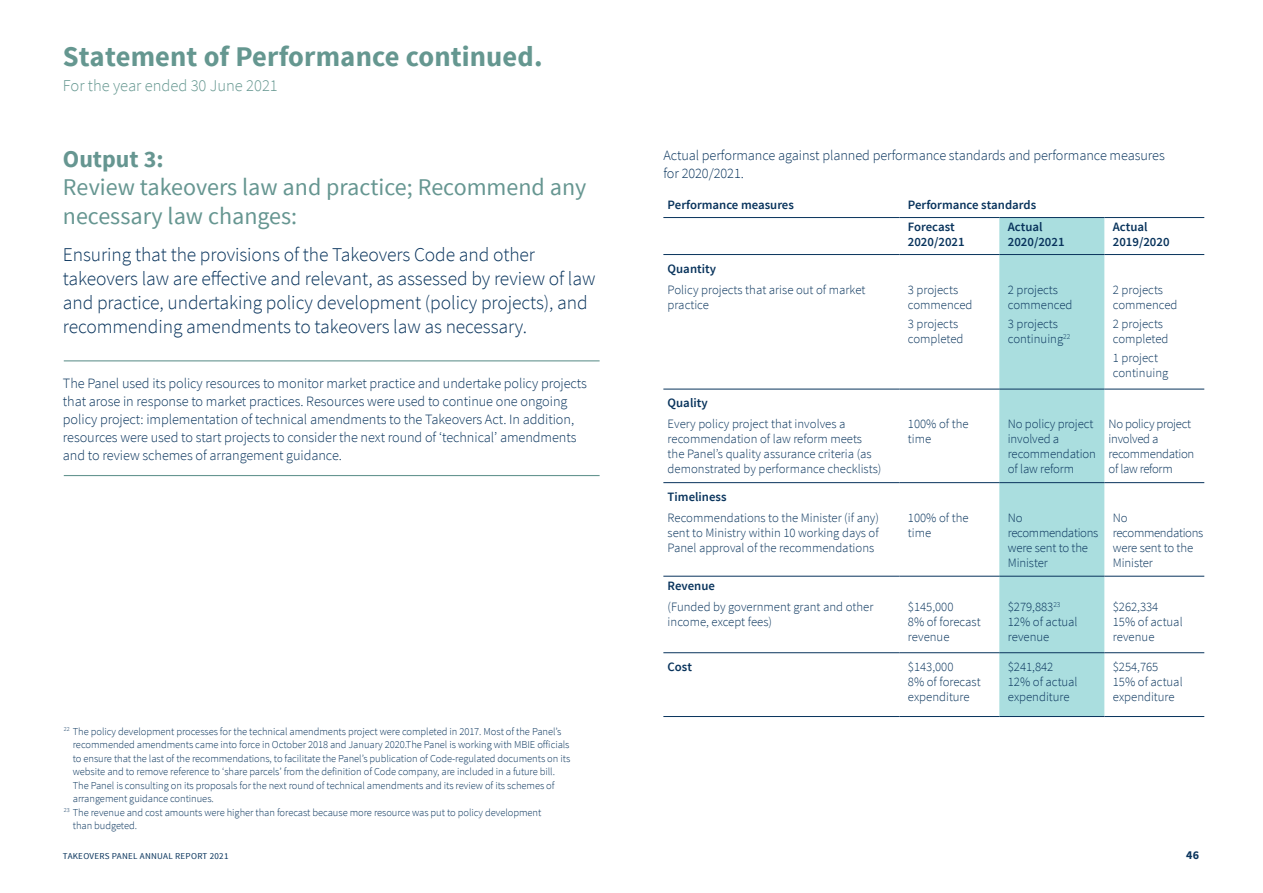
<style>
.page{position:relative;width:1263px;height:893px;background:#fff}
.page>*{position:absolute;margin:0;border:0;box-sizing:border-box;transform-origin:0 0}
.t1{font:700 28.5px "Source Sans Pro";letter-spacing:.005em;color:#659790}
.t2{font:24px/28.5px "Source Sans Pro";color:#669691}
.t3{font:700 24px "Source Sans Pro";color:#669691}
.t4{font:300 19.5px/24px "Source Sans Pro";letter-spacing:-.005em;color:#08335c}
.t5{font:300 16.5px "Source Sans Pro";color:#659790}
.t6{font:300 14.25px/18px "Source Sans Pro";letter-spacing:-.005em;color:#08335c}
.t7{font:300 12.75px/15px "Source Sans Pro";color:#08335c}
.t8{font:600 12.75px/15px "Source Sans Pro";color:#08335c}
.t9{font:300 12.75px/15px "Source Sans Pro";letter-spacing:-.02em;color:#08335c}
.t10{font:300 12.75px/15px "Source Sans Pro";letter-spacing:-.025em;color:#08335c}
.t11{font:700 12px "Source Sans Pro";color:#08335c}
.t12{font:300 10.5px "Source Sans Pro";letter-spacing:-.005em;color:#08335c}
.t13{font:9px "Source Sans Pro";letter-spacing:.03em;color:#08335c}
</style>
<div class="page">
<div style="left:999px;top:218px;width:105px;height:498px;background:#aadedf"></div>
<hr style="left:663px;top:217px;width:236px;height:1px;background:#08335c">
<hr style="left:899px;top:217px;width:100px;height:1px;background:#08335c">
<hr style="left:999px;top:217px;width:105px;height:1px;background:#08335c">
<hr style="left:1104px;top:217px;width:100px;height:1px;background:#08335c">
<hr style="left:663px;top:254px;width:236px;height:1px;background:#08335c">
<hr style="left:899px;top:254px;width:100px;height:1px;background:#08335c">
<hr style="left:999px;top:254px;width:105px;height:1px;background:#08335c">
<hr style="left:1104px;top:254px;width:100px;height:1px;background:#08335c">
<hr style="left:663px;top:389px;width:236px;height:1px;background:#08335c">
<hr style="left:899px;top:389px;width:100px;height:1px;background:#08335c">
<hr style="left:999px;top:389px;width:105px;height:1px;background:#08335c">
<hr style="left:1104px;top:389px;width:100px;height:1px;background:#08335c">
<hr style="left:663px;top:482px;width:236px;height:1px;background:#08335c">
<hr style="left:899px;top:482px;width:100px;height:1px;background:#08335c">
<hr style="left:999px;top:482px;width:105px;height:1px;background:#08335c">
<hr style="left:1104px;top:482px;width:100px;height:1px;background:#08335c">
<hr style="left:663px;top:576px;width:236px;height:1px;background:#08335c">
<hr style="left:899px;top:576px;width:100px;height:1px;background:#08335c">
<hr style="left:999px;top:576px;width:105px;height:1px;background:#08335c">
<hr style="left:1104px;top:576px;width:100px;height:1px;background:#08335c">
<hr style="left:663px;top:652px;width:236px;height:1px;background:#08335c">
<hr style="left:663px;top:716px;width:236px;height:1px;background:#08335c">
<hr style="left:899px;top:652px;width:100px;height:1px;background:#08335c">
<hr style="left:899px;top:716px;width:100px;height:1px;background:#08335c">
<hr style="left:999px;top:652px;width:105px;height:1px;background:#08335c">
<hr style="left:999px;top:716px;width:105px;height:1px;background:#08335c">
<hr style="left:1104px;top:652px;width:100px;height:1px;background:#08335c">
<hr style="left:1104px;top:716px;width:100px;height:1px;background:#08335c">
<hr style="left:64px;top:360px;width:536px;height:1px;background:#669691">
<hr style="left:64px;top:475px;width:536px;height:1px;background:#669691">
<h1 class="t1" style="left:63px;top:38px;width:481px">Statement of Performance continued.</h1>
<p class="t5" style="left:63px;top:75px;width:216px">For the year ended 30 June 2021</p>
<h2 class="t3" style="left:63px;top:143px;width:102px">Output 3:</h2>
<h2 class="t2" style="left:63px;top:174px;width:525px">Review takeovers law and practice; Recommend any necessary law changes:</h2>
<p class="t4" style="left:63px;top:242px;width:534px">Ensuring that the provisions of the Takeovers Code and other takeovers law are effective and relevant, as assessed by review of law and practice, undertaking policy development (policy projects), and recommending amendments to takeovers law as necessary.</p>
<p class="t6" style="left:63px;top:375px;width:526px">The Panel used its policy resources to monitor market practice and undertake policy projects that arose in response to market practices. Resources were used to continue one ongoing policy project: implementation of technical amendments to the Takeovers Act. In addition, resources were used to start projects to consider the next round of ‘technical’ amendments and to review schemes of arrangement guidance.</p>
<p class="t12" style="left:64px;top:725px;width:499px"><sup>22</sup> The policy development processes for the technical amendments project were completed in 2017. Most of the Panel’s</p>
<p class="t12" style="left:73px;top:738px;width:498px">recommended amendments came into force in October 2018 and January 2020.The Panel is working with MBIE officials</p>
<p class="t12" style="left:73px;top:752px;width:499px">to ensure that the last of the recommendations, to facilitate the Panel’s publication of Code-regulated documents on its</p>
<p class="t12" style="left:73px;top:765px;width:484px">website and to remove reference to ‘share parcels’ from the definition of Code company, are included in a future bill.</p>
<p class="t12" style="left:73px;top:779px;width:483px">The Panel is consulting on its proposals for the next round of technical amendments and its review of its schemes of</p>
<p class="t12" style="left:73px;top:792px;width:143px">arrangement guidance continues.</p>
<p class="t12" style="left:64px;top:806px;width:479px"><sup>23</sup> The revenue and cost amounts were higher than forecast because more resource was put to policy development</p>
<p class="t12" style="left:73px;top:819px;width:66px">than budgeted.</p>
<p class="t6" style="left:663px;top:146px;width:503px">Actual performance against planned performance standards and performance measures for 2020/2021.</p>
<p class="t8" style="left:668px;top:198px;width:128px">Performance measures</p>
<p class="t8" style="left:908px;top:194px;width:130px;line-height:22.4px">Performance standards<br>Forecast</p>
<p class="t8" style="left:908px;top:235px;width:58px">2020/2021</p>
<p class="t8" style="left:1008px;top:220px;width:58px">Actual<br>2020/2021</p>
<p class="t8" style="left:1113px;top:220px;width:58px">Actual<br>2019/2020</p>
<p class="t8" style="left:668px;top:261px;width:50px">Quantity</p>
<p class="t7" style="left:668px;top:282px;width:199px">Policy projects that arise out of market practice</p>
<p class="t7" style="left:908px;top:282px;width:66px">3 projects commenced</p>
<p class="t7" style="left:908px;top:316px;width:57px">3 projects completed</p>
<p class="t7" style="left:1008px;top:282px;width:66px">2 projects commenced</p>
<p class="t7" style="left:1008px;top:316px;width:64px">3 projects continuing<sup>22</sup></p>
<p class="t7" style="left:1113px;top:282px;width:66px">2 projects commenced</p>
<p class="t7" style="left:1113px;top:316px;width:57px">2 projects completed</p>
<p class="t7" style="left:1113px;top:351px;width:57px">1 project continuing</p>
<p class="t8" style="left:668px;top:396px;width:42px">Quality</p>
<p class="t7" style="left:668px;top:417px;width:215px">Every policy project that involves a recommendation of law reform meets the Panel’s quality assurance criteria (as demonstrated by performance checklists)</p>
<p class="t7" style="left:908px;top:417px;width:62px">100% of the time</p>
<p class="t7" style="left:1008px;top:417px;width:90px">No policy project involved a recommendation of law reform</p>
<p class="t10" style="left:1108px;top:417px;width:87px">No policy project involved a recommendation of law reform</p>
<p class="t8" style="left:668px;top:489px;width:60px">Timeliness</p>
<p class="t7" style="left:668px;top:510px;width:213px;text-align:justify">Recommendations to the Minister (if any) sent to Ministry within 10 working days of Panel approval of the recommendations</p>
<p class="t7" style="left:908px;top:510px;width:62px">100% of the time</p>
<p class="t9" style="left:1008px;top:510px;width:92px">No recommendations were sent to the<br>Minister</p>
<p class="t9" style="left:1113px;top:510px;width:92px">No recommendations were sent to the<br>Minister</p>
<p class="t8" style="left:668px;top:578px;width:49px">Revenue</p>
<p class="t7" style="left:668px;top:599px;width:207px">(Funded by government grant and other income, except fees)</p>
<p class="t7" style="left:908px;top:599px;width:74px">$145,000<br>8% of forecast revenue</p>
<p class="t7" style="left:1008px;top:599px;width:71px">$279,883<sup>23<br></sup>12% of actual revenue</p>
<p class="t7" style="left:1113px;top:600px;width:71px">$262,334<br>15% of actual revenue</p>
<p class="t8" style="left:668px;top:659px;width:26px">Cost</p>
<p class="t7" style="left:908px;top:659px;width:74px">$143,000<br>8% of forecast expenditure</p>
<p class="t7" style="left:1008px;top:659px;width:71px">$241,842<br>12% of actual expenditure</p>
<p class="t7" style="left:1113px;top:659px;width:71px">$254,765<br>15% of actual expenditure</p>
<p class="t13" style="left:63px;top:850px;width:167px">TAKEOVERS PANEL ANNUAL REPORT 2021</p>
<p class="t11" style="left:1186px;top:847px;width:15px">46</p>
</div>
